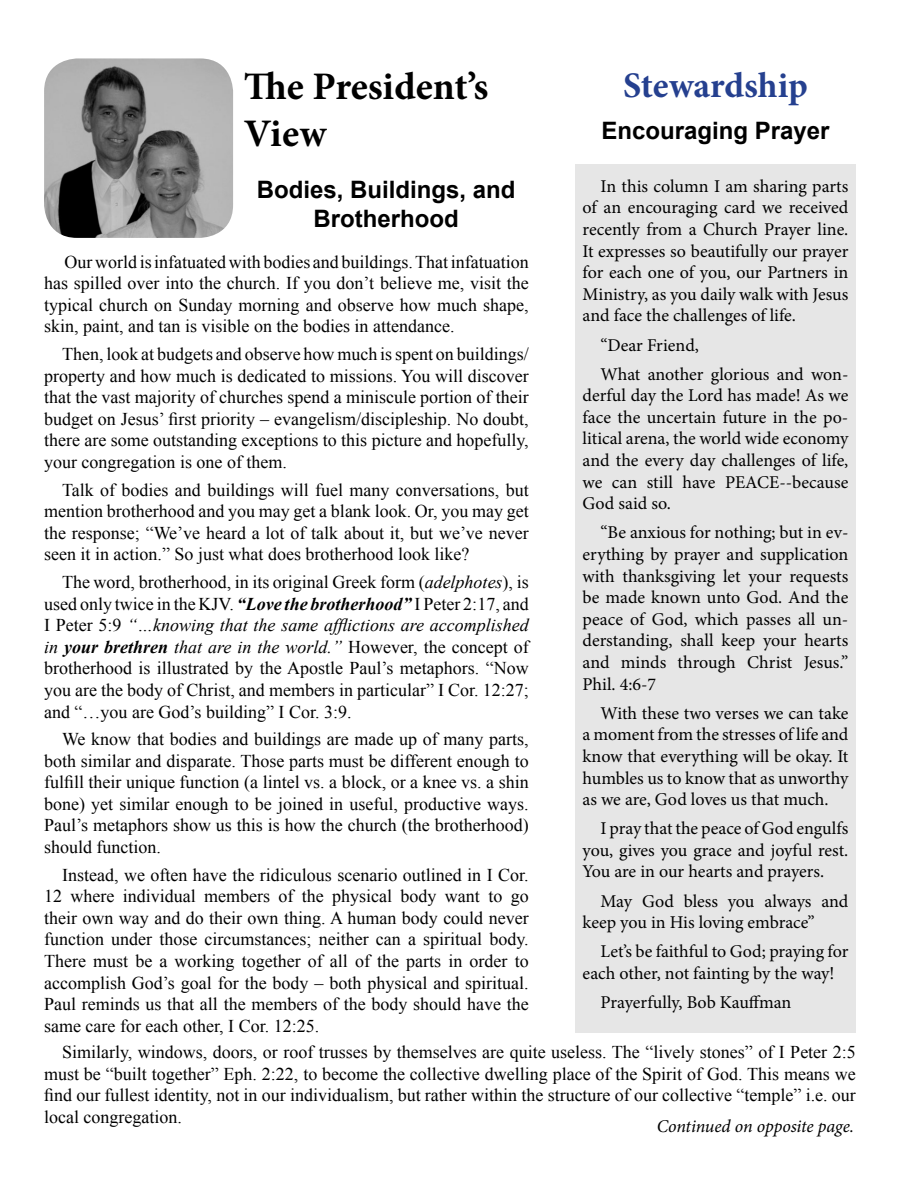
<style>
.page{position:relative;width:900px;height:1200px;background:#fff}
.page>*{position:absolute;margin:0;border:0;box-sizing:border-box;transform-origin:0 0}
.t1{font:700 39px "Minion Pro";letter-spacing:-.01em;color:#000}
.t2{font:700 36px "Minion Pro";letter-spacing:-.01em;color:#25408f}
.t3{font:700 24px/28.8px "Arial";color:#000;text-align:center}
.t4{font:18px/21.6px "Times New Roman";color:#000;text-align:justify}
.t5{font:18px/21.6px "Minion Pro";letter-spacing:-.005em;color:#000;text-align:justify}
.t6{font:italic 18px "Minion Pro";letter-spacing:-.01em;color:#000}
.s1{font-style:italic}
.s2{font-weight:700;font-style:italic}
</style>
<div class="page">
<div style="left:575px;top:164px;width:281px;height:869px;background:#e6e6e6"></div>
<img style="left:44px;top:58px;width:189px;height:180px">
<h1 class="t1" style="left:244px;top:59px;width:246px">The President’s</h1>
<h2 class="t2" style="left:623px;top:60px;width:186px">Stewardship</h2>
<h1 class="t1" style="left:244px;top:106px;width:84px">View</h1>
<h3 class="t3" style="left:601px;top:117px;width:230px">Encouraging Prayer</h3>
<h3 class="t3" style="left:257px;top:176px;width:260px">Bodies, Buildings, and<br>Brotherhood</h3>
<p class="t5" style="left:583px;top:175px;width:267px;text-indent:18px">In this column I am sharing parts of an encouraging card we received recently from a Church Prayer line.<br>It expresses so beautifully our prayer for each one of you, our Partners in Ministry, as you daily walk with Jesus and face the challenges of life.</p>
<p class="t5" style="left:601px;top:330px;width:249px;line-height:29.1px">“Dear Friend,<br>What another glorious and won-</p>
<p class="t5" style="left:583px;top:385px;width:267px">derful day the Lord has made! As we face the uncertain future in the po&shy;litical arena, the world wide economy and the every day challenges of life, we can still have PEACE--because God said so.</p>
<p class="t5" style="left:583px;top:522px;width:267px;text-indent:18px">“Be anxious for nothing; but in ev&shy;erything by prayer and supplication with thanksgiving let your requests be made known unto God. And the peace of God, which passes all un&shy;derstanding, shall keep your hearts and minds through Christ Jesus.” Phil. 4:6-7</p>
<p class="t5" style="left:583px;top:702px;width:267px;text-indent:18px">With these two verses we can take a moment from the stresses of life and know that everything will be okay. It humbles us to know that as unworthy as we are, God loves us that much.</p>
<p class="t5" style="left:583px;top:818px;width:267px;text-indent:18px">I pray that the peace of God engulfs you, gives you grace and joyful rest.<br>You are in our hearts and prayers.</p>
<p class="t5" style="left:583px;top:890px;width:267px;text-indent:18px">May God bless you always and keep you in His loving embrace”</p>
<p class="t5" style="left:583px;top:941px;width:267px;text-indent:18px">Let’s be faithful to God; praying for each other, not fainting by the way!</p>
<p class="t5" style="left:601px;top:991px;width:192px">Prayerfully, Bob Kauffman</p>
<p class="t4" style="left:44px;top:250px;width:486px;text-indent:21px">Our world is infatuated with bodies and buildings. That infatuation has spilled over into the church. If you don’t believe me, visit the typical church on Sunday morning and observe how much shape, skin, paint, and tan is visible on the bodies in attendance.</p>
<p class="t4" style="left:44px;top:343px;width:486px;text-indent:18px">Then, look at budgets and observe how much is spent on buildings/ property and how much is dedicated to missions. You will discover that the vast majority of churches spend a miniscule portion of their budget on Jesus’ first priority – evangelism/discipleship. No doubt, there are some outstanding exceptions to this picture and hopefully, your congregation is one of them.</p>
<p class="t4" style="left:44px;top:478px;width:486px;text-indent:18px">Talk of bodies and buildings will fuel many conversations, but mention brotherhood and you may get a blank look. Or, you may get the response; “We’ve heard a lot of talk about it, but we’ve never seen it in action.” So just what does brotherhood look like?</p>
<p class="t4" style="left:44px;top:571px;width:486px;text-indent:18px">The word, brotherhood, in its original Greek form (<span class="s1">adelphotes</span>), is used only twice in the KJV. <span class="s2">“Love the brotherhood”</span> I Peter 2:17, and I Peter 5:9 <span class="s1">“…knowing that the same afflictions are accomplished in</span> <span class="s2">your brethren</span> <span class="s1">that are in the world.”</span> However, the concept of brotherhood is illustrated by the Apostle Paul’s metaphors. “Now you are the body of Christ, and members in particular” I Cor. 12:27; and “…you are God’s building” I Cor. 3:9.</p>
<p class="t4" style="left:44px;top:728px;width:486px;text-indent:18px">We know that bodies and buildings are made up of many parts, both similar and disparate. Those parts must be different enough to fulfill their unique function (a lintel vs. a block, or a knee vs. a shin bone) yet similar enough to be joined in useful, productive ways.<br>Paul’s metaphors show us this is how the church (the brotherhood) should function.</p>
<p class="t4" style="left:44px;top:864px;width:486px;text-indent:18px">Instead, we often have the ridiculous scenario outlined in I Cor.<br>12 where individual members of the physical body want to go their own way and do their own thing. A human body could never function under those circumstances; neither can a spiritual body.<br>There must be a working together of all of the parts in order to accomplish God’s goal for the body – both physical and spiritual.<br>Paul reminds us that all the members of the body should have the same care for each other, I Cor. 12:25.</p>
<p class="t4" style="left:44px;top:1041px;width:813px;text-indent:18px">Similarly, windows, doors, or roof trusses by themselves are quite useless. The “lively stones” of I Peter 2:5 must be “built together” Eph. 2:22, to become the collective dwelling place of the Spirit of God. This means we find our fullest identity, not in our individualism, but rather within the structure of our collective “temple” i.e. our local congregation.</p>
<p class="t6" style="left:657px;top:1114px;width:199px">Continued on opposite page.</p>
</div>
